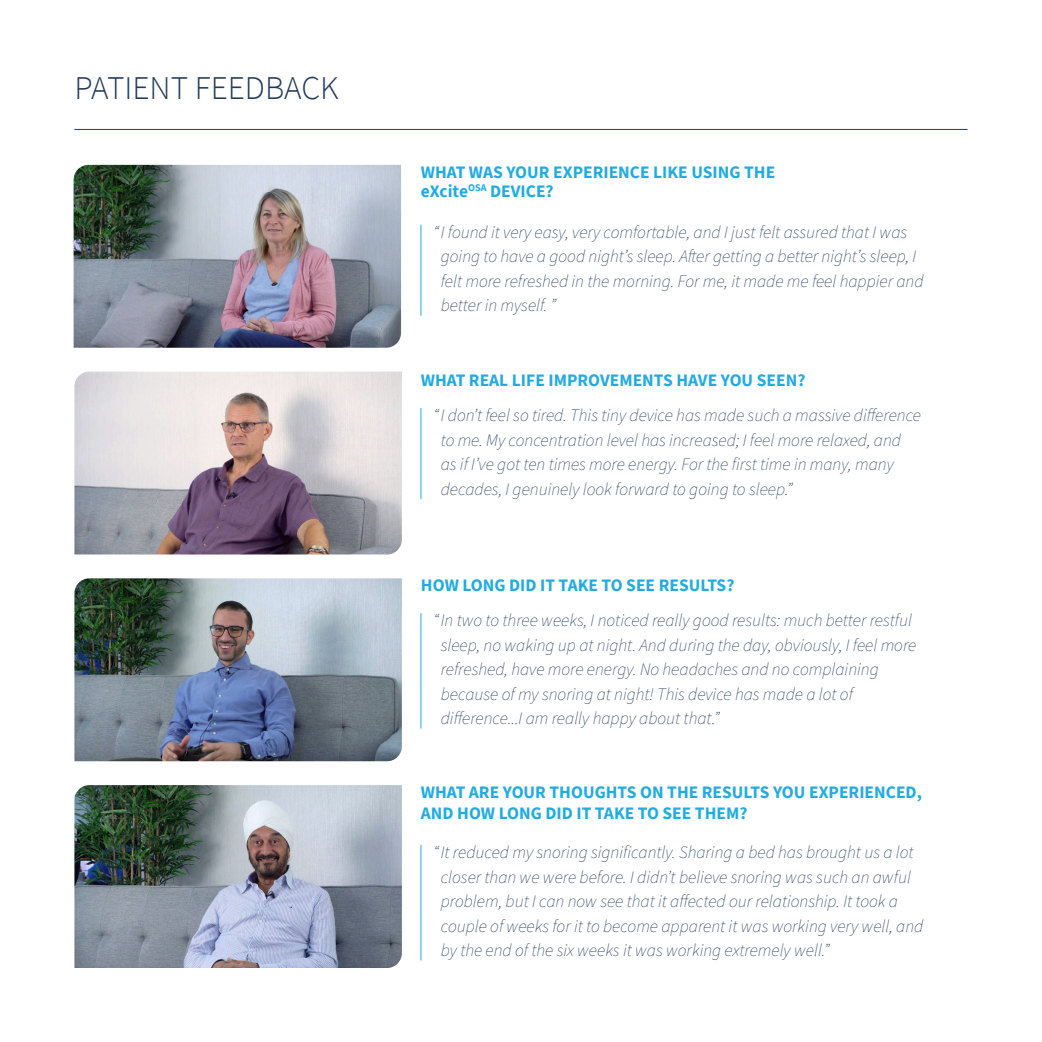
<style>
.page{position:relative;width:1042px;height:1042px;background:#fff}
.page>*{position:absolute;margin:0;border:0;box-sizing:border-box;transform-origin:0 0}
.t1{font:300 33.25px "Source Sans Pro";color:#223b5a}
.t2{font:italic 200 17.5px/24.5px "Source Sans Pro";color:#223b5a}
.t3{font:700 17.5px/19.2px "Source Sans Pro";color:#22abe2}
</style>
<div class="page">
<hr style="left:420px;top:225px;width:1px;height:91px;background:#22abe2">
<img style="left:74px;top:165px;width:327px;height:183px">
<hr style="left:420px;top:408px;width:1px;height:91px;background:#22abe2">
<hr style="left:420px;top:613px;width:1px;height:115px;background:#22abe2">
<img style="left:74px;top:372px;width:328px;height:182px">
<img style="left:74px;top:578px;width:328px;height:183px">
<hr style="left:420px;top:845px;width:1px;height:115px;background:#22abe2">
<img style="left:74px;top:785px;width:328px;height:183px">
<hr style="left:74px;top:129px;width:893px;height:1px;background:#223b5a">
<h1 class="t1" style="left:74px;top:68px;width:266px">PATIENT FEEDBACK</h1>
<p class="t3" style="left:421px;top:162px;width:356px">WHAT WAS YOUR EXPERIENCE LIKE USING THE eXcite<sup>OSA</sup> DEVICE?</p>
<p class="t2" style="left:441px;top:220px;width:484px;text-indent:-7px">“I found it very easy, very comfortable, and I just felt assured that I was going to have a good night’s sleep. After getting a better night’s sleep, I felt more refreshed in the morning. For me, it made me feel happier and better in myself. ”</p>
<p class="t3" style="left:421px;top:371px;width:386px">WHAT REAL LIFE IMPROVEMENTS HAVE YOU SEEN?</p>
<p class="t2" style="left:441px;top:403px;width:482px;text-indent:-7px">“I don’t feel so tired. This tiny device has made such a massive difference to me. My concentration level has increased; I feel more relaxed, and as if I’ve got ten times more energy. For the first time in many, many decades, I genuinely look forward to going to sleep.”</p>
<p class="t3" style="left:421px;top:576px;width:315px">HOW LONG DID IT TAKE TO SEE RESULTS?</p>
<p class="t2" style="left:441px;top:608px;width:477px;text-indent:-7px">“In two to three weeks, I noticed really good results: much better restful sleep, no waking up at night. And during the day, obviously, I feel more refreshed, have more energy. No headaches and no complaining because of my snoring at night! This device has made a lot of difference...I am really happy about that.”</p>
<p class="t3" style="left:421px;top:781px;width:502px;line-height:21px">WHAT ARE YOUR THOUGHTS ON THE RESULTS YOU EXPERIENCED,<br>AND HOW LONG DID IT TAKE TO SEE THEM?</p>
<p class="t2" style="left:441px;top:840px;width:484px;text-indent:-7px">“It reduced my snoring significantly. Sharing a bed has brought us a lot closer than we were before. I didn’t believe snoring was such an awful problem, but I can now see that it affected our relationship. It took a couple of weeks for it to become apparent it was working very well, and by the end of the six weeks it was working extremely well.”</p>
</div>
